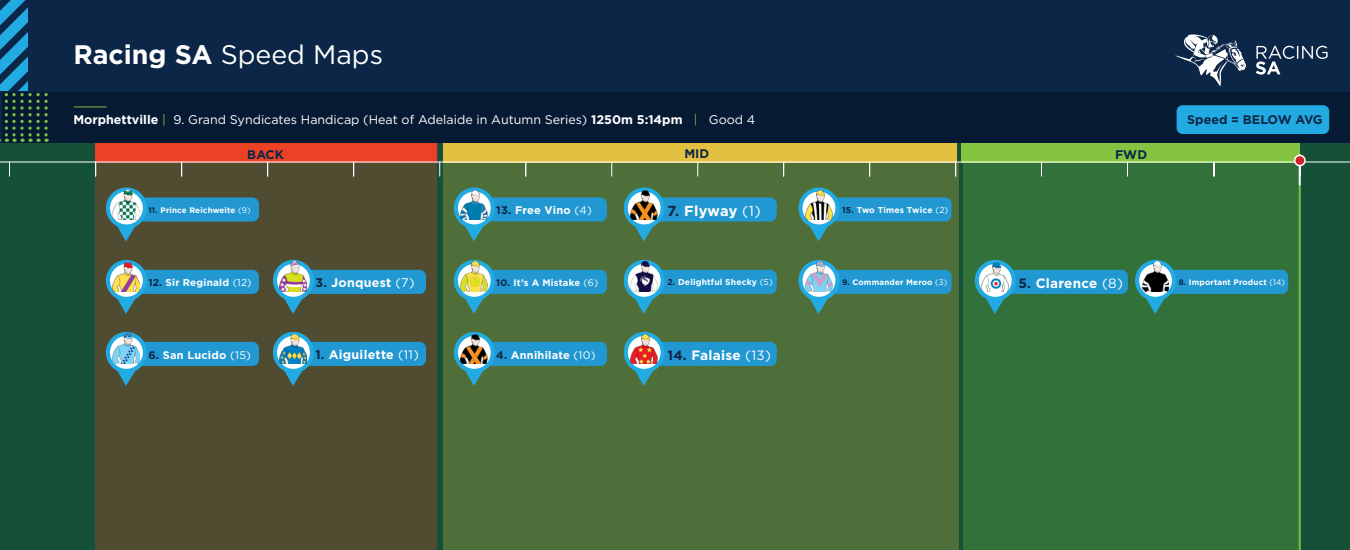
<style>
.page{position:relative;width:1350px;height:550px;background:#fff}
.page>*{position:absolute;margin:0;border:0;box-sizing:border-box;transform-origin:0 0}
.t1{font:26.8px "Gotham HTF";color:#fff}
.t2{font:700 14.5px "Gotham HTF";letter-spacing:.01em;color:#fff}
.t3{font:700 13.5px "Gotham HTF";letter-spacing:.02em;color:#fff}
.t4{font:12.5px "Gotham";color:#fff}
.t5{font:700 12.5px "Gotham HTF";letter-spacing:.02em;color:#fff}
.t6{font:700 12.5px "Gotham HTF";color:#0c2647}
.t7{font:700 11px "Gotham HTF";letter-spacing:.02em;color:#fff}
.t8{font:700 10px "Gotham HTF";letter-spacing:.02em;color:#fff}
.t9{font:700 9.5px "Gotham HTF";letter-spacing:.02em;color:#fff}
.t10{font:700 8.5px "Gotham HTF";letter-spacing:.02em;color:#fff}
.t11{font:700 8px "Gotham HTF";letter-spacing:.02em;color:#fff}
.s1{font-weight:700}
.s2{font-family:"Gotham HTF";font-weight:700}
.s3{font-family:"Gotham HTF";color:#79c142}
.s4{font-family:"Gotham HTF"}
.s5{color:#0c2647}
.s6{font-family:"Gotham";font-weight:400}
</style>
<div class="page">
<div style="left:0;top:119px;width:1350px;height:431px;background:#155138"></div>
<div style="left:95px;top:163px;width:342px;height:387px;background:#504c32"></div>
<div style="left:95px;top:142px;width:342px;height:20px;background:#eb4225;border:1px solid #eb3e26"></div>
<div style="left:443px;top:142px;width:514px;height:20px;background:#e3c042"></div>
<div style="left:962px;top:142px;width:338px;height:20px;background:#84c440"></div>
<div style="left:443px;top:162px;width:515px;height:388px;background:#4e6f3a"></div>
<div style="left:964px;top:160px;width:336px;height:390px;background:#33713a"></div>
<div style="left:0;top:0;width:1350px;height:143px;background:#0c2647"></div>
<hr style="left:0;top:162px;width:1350px;height:1px;background:#fff">
<div style="left:2px;top:92px;width:1348px;height:51px;background:#071a34"></div>
<svg style="left:439px;top:162px;width:1px;height:14px"></svg>
<hr style="left:74px;top:106px;width:32px;height:1px;background:#79c142">
<svg style="left:1256px;top:46px;width:72px;height:29px"></svg>
<svg style="left:1175px;top:34px;width:71px;height:52px"></svg>
<svg style="left:525px;top:163px;width:1px;height:13px"></svg>
<svg style="left:611px;top:162px;width:1px;height:14px"></svg>
<svg style="left:697px;top:162px;width:1px;height:14px"></svg>
<svg style="left:783px;top:163px;width:1px;height:13px"></svg>
<svg style="left:869px;top:163px;width:1px;height:13px"></svg>
<svg style="left:955px;top:163px;width:1px;height:13px"></svg>
<svg style="left:1041px;top:163px;width:1px;height:13px"></svg>
<svg style="left:1127px;top:163px;width:1px;height:13px"></svg>
<svg style="left:1213px;top:163px;width:2px;height:13px"></svg>
<svg style="left:0;top:0;width:48px;height:142px"></svg>
<hr style="left:1299px;top:185px;width:2px;height:365px;background:#79c142">
<hr style="left:1299px;top:154px;width:2px;height:31px;background:#fff">
<div style="left:1295px;top:155px;width:10px;height:11px;background:#d1232a;border-radius:50%"></div>
<div style="left:1294px;top:155px;width:12px;height:11px;border:2px solid #fff;border-radius:50%"></div>
<svg style="left:9px;top:163px;width:1px;height:13px"></svg>
<svg style="left:95px;top:163px;width:1px;height:13px"></svg>
<svg style="left:181px;top:163px;width:1px;height:13px"></svg>
<svg style="left:267px;top:163px;width:1px;height:13px"></svg>
<svg style="left:353px;top:163px;width:1px;height:13px"></svg>
<svg style="left:454px;top:332px;width:153px;height:54px"></svg>
<img style="left:461px;top:333px;width:27px;height:31px">
<svg style="left:454px;top:260px;width:153px;height:54px"></svg>
<img style="left:461px;top:261px;width:27px;height:31px">
<svg style="left:454px;top:188px;width:153px;height:53px"></svg>
<img style="left:461px;top:189px;width:27px;height:31px">
<svg style="left:106px;top:260px;width:153px;height:54px;background:#3f717b"></svg>
<img style="left:113px;top:261px;width:27px;height:31px">
<svg style="left:106px;top:188px;width:153px;height:53px;background:#3f717c"></svg>
<img style="left:113px;top:189px;width:27px;height:31px">
<svg style="left:106px;top:332px;width:153px;height:54px;background:#3f717b"></svg>
<img style="left:113px;top:333px;width:27px;height:31px">
<svg style="left:273px;top:260px;width:153px;height:54px;background:#3f717b"></svg>
<img style="left:280px;top:261px;width:27px;height:31px">
<svg style="left:273px;top:332px;width:153px;height:54px;background:#3f717b"></svg>
<img style="left:280px;top:333px;width:27px;height:31px">
<svg style="left:1135px;top:260px;width:153px;height:54px"></svg>
<img style="left:1142px;top:261px;width:27px;height:31px">
<svg style="left:975px;top:260px;width:153px;height:54px"></svg>
<img style="left:982px;top:261px;width:26px;height:31px">
<svg style="left:798px;top:188px;width:154px;height:53px"></svg>
<img style="left:805px;top:189px;width:27px;height:31px">
<svg style="left:798px;top:260px;width:154px;height:54px"></svg>
<img style="left:805px;top:261px;width:27px;height:31px">
<svg style="left:624px;top:332px;width:153px;height:54px"></svg>
<img style="left:631px;top:333px;width:26px;height:31px">
<svg style="left:624px;top:260px;width:153px;height:54px"></svg>
<img style="left:631px;top:261px;width:26px;height:31px">
<svg style="left:624px;top:188px;width:153px;height:53px"></svg>
<img style="left:631px;top:189px;width:26px;height:31px">
<div style="left:1177px;top:105px;width:152px;height:29px;background:#22abe2;border-radius:6px"></div>
<p class="t1" style="left:73px;top:39px;width:311px"><span class="s1">Racing SA</span> Speed Maps</p>
<p class="t4" style="left:73px;top:113px;width:683px"><span class="s2">Morphettville</span> <span class="s3">|</span> <span class="s4">9.</span> Grand Syndicates Handicap (Heat of Adelaide in Autumn Series) <span class="s2">1250m 5:14pm</span> <span class="s3">|</span> Good 4</p>
<p class="t6" style="left:247px;top:147px;width:38px">BACK</p>
<p class="t6" style="left:684px;top:147px;width:26px">MID</p>
<p class="t6" style="left:1115px;top:147px;width:33px">FWD</p>
<p class="t11" style="left:148px;top:205px;width:104px"><span class="s5">11.</span> Prince Reichweite <span class="s6">(9)</span></p>
<p class="t7" style="left:496px;top:204px;width:97px"><span class="s5">13.</span> Free Vino <span class="s6">(4)</span></p>
<p class="t2" style="left:667px;top:202px;width:95px"><span class="s5">7.</span> Flyway <span class="s6">(1)</span></p>
<p class="t10" style="left:842px;top:205px;width:108px"><span class="s5">15.</span> Two Times Twice <span class="s6">(2)</span></p>
<p class="t6" style="left:1187px;top:113px;width:137px">Speed = BELOW AVG</p>
<p class="t8" style="left:148px;top:277px;width:105px"><span class="s5">12.</span> Sir Reginald <span class="s6">(12)</span></p>
<p class="t7" style="left:148px;top:348px;width:104px"><span class="s5">6.</span> San Lucido <span class="s6">(15)</span></p>
<p class="t5" style="left:315px;top:276px;width:100px"><span class="s5">3.</span> Jonquest <span class="s6">(7)</span></p>
<p class="t5" style="left:315px;top:348px;width:105px"><span class="s5">1.</span> Aiguilette <span class="s6">(11)</span></p>
<p class="t9" style="left:496px;top:277px;width:103px"><span class="s5">10.</span> It’s A Mistake <span class="s6">(6)</span></p>
<p class="t7" style="left:496px;top:348px;width:101px"><span class="s5">4.</span> Annihilate <span class="s6">(10)</span></p>
<p class="t10" style="left:667px;top:278px;width:107px"><span class="s5">2.</span> Delightful Shecky <span class="s6">(5)</span></p>
<p class="t3" style="left:667px;top:347px;width:105px"><span class="s5">14.</span> Falaise <span class="s6">(13)</span></p>
<p class="t11" style="left:842px;top:278px;width:107px"><span class="s5">9.</span> Commander Meroo <span class="s6">(3)</span></p>
<p class="t3" style="left:1018px;top:275px;width:106px"><span class="s5">5.</span> Clarence <span class="s6">(8)</span></p>
<p class="t11" style="left:1179px;top:278px;width:108px"><span class="s5">8.</span> Important Product <span class="s6">(14)</span></p>
</div>
